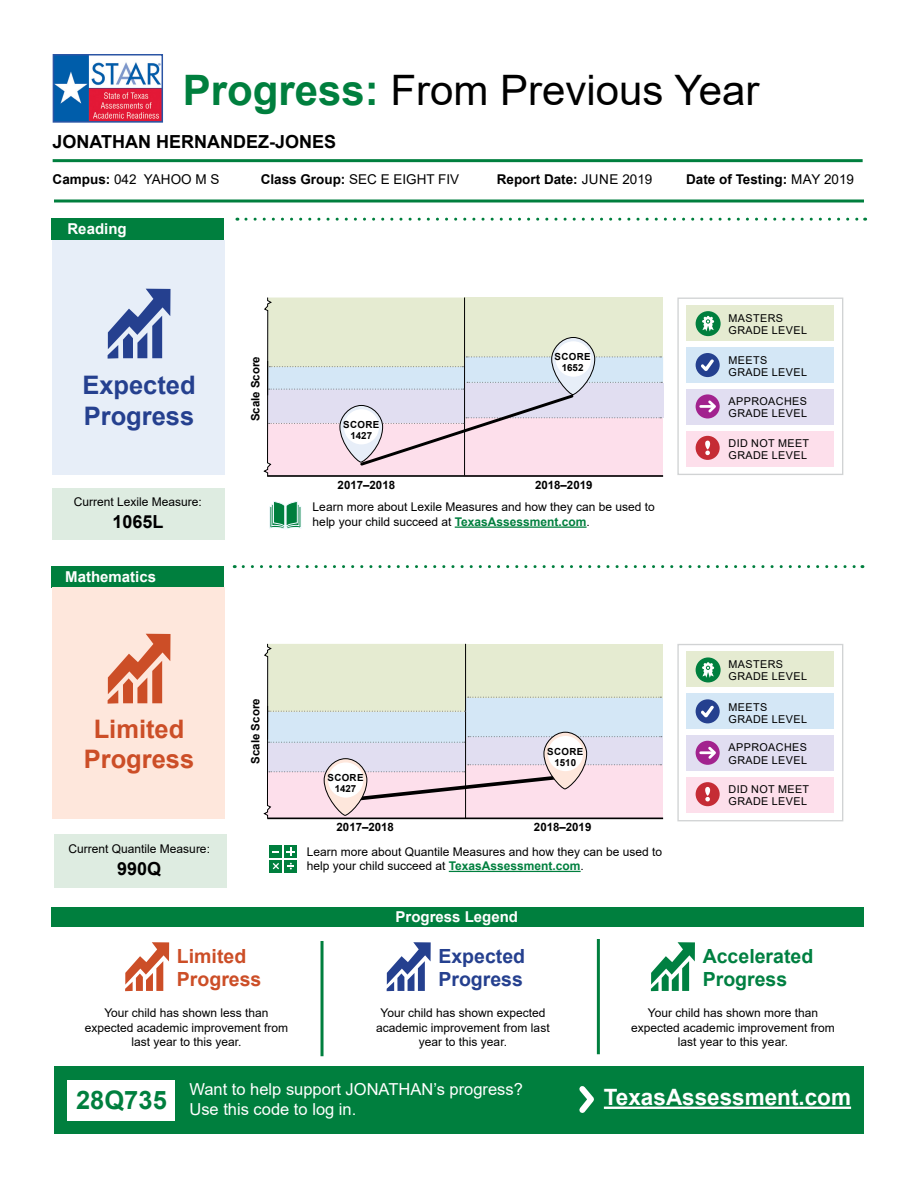
<style>
.page{position:relative;width:918px;height:1188px;background:#fff}
.page>*{position:absolute;margin:0;border:0;box-sizing:border-box;transform-origin:0 0}
.t1{font:42px "Arial";color:#000}
.t2{font:700 25.5px/30.6px "Arial";color:#25408f}
.t3{font:700 25.5px/30.6px "Arial";color:#cc4e27;text-align:center}
.t4{font:700 25.5px "Arial";color:#007f3e}
.t5{font:700 22.5px "Arial";color:#fff}
.t6{font:700 19.5px/23.4px "Arial";color:#008041}
.t7{font:700 19.5px/23.4px "Arial";color:#25408f}
.t8{font:700 19.5px/23.4px "Arial";color:#cc4e27}
.t9{font:700 18px "Arial";color:#000}
.t10{font:16.5px/19.8px "Arial";color:#fff}
.t11{font:700 15px "Arial";color:#fff}
.t12{font:13.5px "Arial";color:#000}
.t13{font:700 13.5px "Arial";color:#000}
.t14{font:12px/14.4px "Arial";color:#000;text-align:center}
.t15{font:700 11.55px "Arial";color:#000}
.t16{font:10.8px/12.1px "Arial";letter-spacing:.035em;color:#000}
.t17{font:700 9.75px/10.9px "Arial";letter-spacing:.035em;color:#000;text-align:center}
.s1{font-weight:700;color:#007f3e}
.s2{font-weight:700}
.s3{font-weight:400}
</style>
<div class="page">
<div style="left:677px;top:644px;width:166px;height:177px;border:1px solid #d1d3d4"></div>
<div style="left:686px;top:778px;width:148px;height:35px;background:#fddfeb"></div>
<div style="left:686px;top:736px;width:148px;height:35px;background:#e1def1"></div>
<div style="left:686px;top:694px;width:148px;height:35px;background:#d4e7f6"></div>
<div style="left:686px;top:652px;width:148px;height:35px;background:#e5ebd1"></div>
<div style="left:677px;top:298px;width:166px;height:177px;border:1px solid #d1d3d4"></div>
<div style="left:686px;top:431px;width:148px;height:36px;background:#fddfeb"></div>
<div style="left:686px;top:389px;width:148px;height:36px;background:#e1def1"></div>
<div style="left:686px;top:347px;width:148px;height:36px;background:#d4e7f6"></div>
<div style="left:686px;top:305px;width:148px;height:36px;background:#e5ebd1"></div>
<svg style="left:243px;top:565px;width:620px;height:3px"></svg>
<div style="left:53px;top:488px;width:172px;height:52px;background:#deece1"></div>
<div style="left:53px;top:241px;width:172px;height:234px;background:#e7eef8"></div>
<div style="left:54px;top:834px;width:172px;height:54px;background:#deece1"></div>
<hr style="left:597px;top:939px;width:3px;height:115px;background:#007f3e">
<hr style="left:321px;top:941px;width:3px;height:115px;background:#007f3e">
<hr style="left:54px;top:200px;width:810px;height:2px;background:#007f3e">
<svg style="left:246px;top:218px;width:620px;height:3px"></svg>
<hr style="left:53px;top:159px;width:810px;height:3px;background:#007f3e">
<hr style="left:455px;top:527px;width:132px;height:1px;background:#007f3e">
<hr style="left:449px;top:871px;width:132px;height:1px;background:#007f3e">
<img style="left:56px;top:57px;width:104px;height:63px">
<div style="left:53px;top:54px;width:110px;height:69px;border:2px solid #2b55a5"></div>
<div style="left:52px;top:218px;width:172px;height:22px;background:#007f3e"></div>
<hr style="left:267px;top:475px;width:396px;height:2px;background:#000">
<svg style="left:263px;top:297px;width:399px;height:180px;background:#e2dedd"></svg>
<svg style="left:108px;top:289px;width:63px;height:70px"></svg>
<svg style="left:340px;top:405px;width:43px;height:57px"></svg>
<div style="left:340px;top:405px;width:43px;height:57px;border:1px solid #000;border-radius:21px"></div>
<div style="left:344px;top:409px;width:35px;height:35px;background:#fff;border-radius:50%"></div>
<div style="left:696px;top:311px;width:25px;height:25px;background:#007f3e;border-radius:50%"></div>
<svg style="left:702px;top:316px;width:12px;height:15px"></svg>
<div style="left:696px;top:353px;width:24px;height:24px;background:#25408f;border-radius:50%"></div>
<svg style="left:701px;top:359px;width:13px;height:12px"></svg>
<div style="left:696px;top:394px;width:24px;height:24px;background:#a2238e;border-radius:50%"></div>
<svg style="left:701px;top:398px;width:18px;height:17px"></svg>
<div style="left:696px;top:436px;width:24px;height:24px;background:#c52c35;border-radius:50%"></div>
<svg style="left:705px;top:441px;width:5px;height:14px"></svg>
<svg style="left:552px;top:337px;width:43px;height:58px"></svg>
<div style="left:551px;top:337px;width:44px;height:58px;border:1px solid #000;border-radius:21px"></div>
<div style="left:556px;top:341px;width:35px;height:36px;background:#fff;border-radius:50%"></div>
<svg style="left:269px;top:501px;width:32px;height:28px"></svg>
<div style="left:52px;top:566px;width:172px;height:22px;background:#007f3e"></div>
<div style="left:53px;top:588px;width:172px;height:231px;background:#fee7dc"></div>
<svg style="left:108px;top:634px;width:63px;height:70px"></svg>
<hr style="left:267px;top:818px;width:396px;height:1px;background:#000">
<svg style="left:263px;top:643px;width:399px;height:176px;background:#e1dfde"></svg>
<svg style="left:544px;top:732px;width:43px;height:57px"></svg>
<div style="left:544px;top:732px;width:43px;height:57px;border:1px solid #000;border-radius:21px"></div>
<div style="left:548px;top:736px;width:35px;height:35px;background:#fff;border-radius:50%"></div>
<svg style="left:324px;top:759px;width:43px;height:56px"></svg>
<div style="left:324px;top:758px;width:43px;height:58px;border:1px solid #000;border-radius:21px"></div>
<div style="left:328px;top:762px;width:35px;height:36px;background:#fff;border-radius:50%"></div>
<div style="left:696px;top:657px;width:25px;height:25px;background:#007f3e;border-radius:50%"></div>
<svg style="left:702px;top:662px;width:12px;height:16px"></svg>
<div style="left:696px;top:699px;width:24px;height:24px;background:#25408f;border-radius:50%"></div>
<svg style="left:701px;top:705px;width:13px;height:12px"></svg>
<div style="left:696px;top:741px;width:24px;height:24px;background:#a2238e;border-radius:50%"></div>
<svg style="left:701px;top:744px;width:18px;height:17px"></svg>
<div style="left:696px;top:782px;width:24px;height:24px;background:#c52c35;border-radius:50%"></div>
<svg style="left:705px;top:787px;width:5px;height:14px"></svg>
<div style="left:270px;top:845px;width:12px;height:13px;background:#007f3e"></div>
<div style="left:284px;top:845px;width:13px;height:13px;background:#007f3e"></div>
<div style="left:270px;top:860px;width:12px;height:12px;background:#007f3e"></div>
<div style="left:284px;top:860px;width:13px;height:12px;background:#007f3e"></div>
<svg style="left:287px;top:848px;width:8px;height:8px"></svg>
<svg style="left:273px;top:863px;width:6px;height:6px"></svg>
<svg style="left:287px;top:863px;width:7px;height:7px"></svg>
<div style="left:52px;top:907px;width:812px;height:20px;background:#007f3e"></div>
<svg style="left:125px;top:942px;width:44px;height:49px"></svg>
<svg style="left:387px;top:942px;width:44px;height:49px"></svg>
<svg style="left:651px;top:942px;width:44px;height:49px"></svg>
<div style="left:54px;top:1066px;width:810px;height:68px;background:#007f3e"></div>
<div style="left:68px;top:1080px;width:108px;height:40px;background:#fff"></div>
<svg style="left:579px;top:1086px;width:15px;height:27px"></svg>
<hr style="left:604px;top:1107px;width:247px;height:2px;background:#fff">
<h2 class="t1" style="left:183px;top:61px;width:578px"><span class="s1">Progress:</span> From Previous Year</h2>
<p class="t9" style="left:53px;top:129px;width:285px">JONATHAN HERNANDEZ-JONES</p>
<p class="t12" style="left:53px;top:170px;width:168px"><span class="s2">Campus:</span> 042 YAHOO M S</p>
<p class="t12" style="left:261px;top:170px;width:200px"><span class="s2">Class Group:</span> SEC E EIGHT FIV</p>
<p class="t13" style="left:497px;top:170px;width:157px">Report Date: <span class="s3">JUNE 2019</span></p>
<p class="t13" style="left:686px;top:170px;width:169px">Date of Testing: <span class="s3">MAY 2019</span></p>
<h3 class="t11" style="left:68px;top:218px;width:61px">Reading</h3>
<p class="t2" style="left:82px;top:370px;width:115px">Expected<br>Progress</p>
<p class="t14" style="left:74px;top:495px;width:130px">Current Lexile Measure:</p>
<p class="t9" style="left:113px;top:509px;width:53px">1065L</p>
<h3 class="t11" style="left:65px;top:566px;width:92px">Mathematics</h3>
<p class="t15" style="left:247px;top:421px;width:67px;rotate:-90deg">Scale Score</p>
<p class="t17" style="left:343px;top:419px;width:38px">SCORE<br>1427</p>
<p class="t15" style="left:338px;top:477px;width:59px">2017–2018</p>
<p class="t17" style="left:555px;top:351px;width:38px">SCORE<br>1652</p>
<p class="t15" style="left:535px;top:477px;width:59px">2018–2019</p>
<p class="t14" style="left:313px;top:500px;width:344px;text-align:left">Learn more about Lexile Measures and how they can be used to help your child succeed at <span class="s1">TexasAssessment.com</span>.</p>
<p class="t16" style="left:729px;top:312px;width:80px">MASTERS<br>GRADE LEVEL</p>
<p class="t16" style="left:729px;top:354px;width:80px">MEETS<br>GRADE LEVEL</p>
<p class="t16" style="left:729px;top:395px;width:80px">APPROACHES<br>GRADE LEVEL</p>
<p class="t16" style="left:729px;top:437px;width:82px">DID NOT MEET<br>GRADE LEVEL</p>
<p class="t3" style="left:84px;top:714px;width:112px">Limited<br>Progress</p>
<p class="t14" style="left:69px;top:842px;width:143px">Current Quantile Measure:</p>
<p class="t9" style="left:117px;top:856px;width:46px">990Q</p>
<p class="t15" style="left:247px;top:764px;width:67px;rotate:-90deg">Scale Score</p>
<p class="t8" style="left:177px;top:945px;width:86px">Limited<br>Progress</p>
<p class="t14" style="left:85px;top:1006px;width:205px">Your child has shown less than expected academic improvement from last year to this year.</p>
<p class="t16" style="left:729px;top:658px;width:80px">MASTERS<br>GRADE LEVEL</p>
<p class="t17" style="left:327px;top:772px;width:38px">SCORE<br>1427</p>
<p class="t15" style="left:337px;top:819px;width:59px">2017–2018</p>
<p class="t17" style="left:547px;top:746px;width:38px">SCORE<br>1510</p>
<p class="t15" style="left:534px;top:819px;width:59px">2018–2019</p>
<p class="t14" style="left:307px;top:844px;width:357px;text-align:left">Learn more about Quantile Measures and how they can be used to help your child succeed at <span class="s1">TexasAssessment.com</span>.</p>
<h3 class="t11" style="left:396px;top:906px;width:124px">Progress Legend</h3>
<p class="t16" style="left:729px;top:701px;width:80px">MEETS<br>GRADE LEVEL</p>
<p class="t16" style="left:729px;top:742px;width:80px">APPROACHES<br>GRADE LEVEL</p>
<p class="t16" style="left:729px;top:783px;width:82px">DID NOT MEET<br>GRADE LEVEL</p>
<p class="t7" style="left:438px;top:945px;width:88px">Expected<br>Progress</p>
<p class="t14" style="left:376px;top:1006px;width:175px">Your child has shown expected academic improvement from last year to this year.</p>
<p class="t6" style="left:703px;top:945px;width:112px">Accelerated<br>Progress</p>
<p class="t14" style="left:631px;top:1006px;width:205px">Your child has shown more than expected academic improvement from last year to this year.</p>
<p class="t4" style="left:76px;top:1082px;width:92px">28Q735</p>
<p class="t10" style="left:189px;top:1079px;width:335px">Want to help support JONATHAN’s progress?<br>Use this code to log in.</p>
<p class="t5" style="left:604px;top:1082px;width:249px">TexasAssessment.com</p>
</div>
